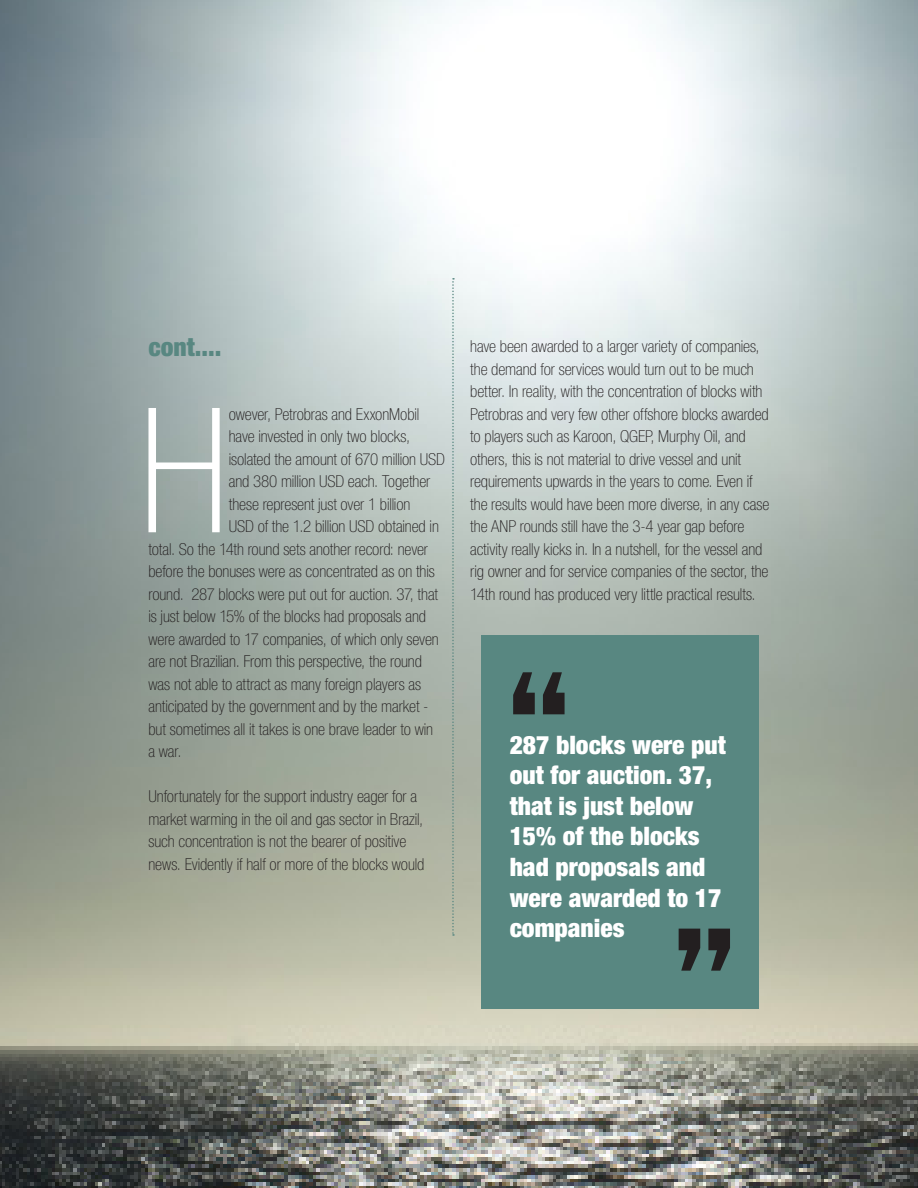
<style>
.page{position:relative;width:918px;height:1188px;background:#fff}
.page>*{position:absolute;margin:0;border:0;box-sizing:border-box;transform-origin:0 0}
.t1{font:204px "Bebas Neue";color:#231f20}
.t2{font:100 condensed 174px "Helvetica Neue LT Std";color:#fff}
.t3{font:900 condensed 25.5px/30.6px "Helvetica Neue LT Std";color:#fff}
.t4{font:900 condensed 25.5px "Helvetica Neue LT Std";color:#588781}
.t5{font:100 condensed 16.5px/22.5px "Helvetica Neue LT Std";letter-spacing:-.005em;color:#231f20}
</style>
<div class="page">
<img style="left:0;top:0;width:918px;height:1188px">
<svg style="left:452px;top:278px;width:2px;height:658px"></svg>
<div style="left:481px;top:635px;width:278px;height:374px;background:#588781"></div>
<p class="t4" style="left:148px;top:331px;width:74px">cont....</p>
<p class="t2" style="left:138px;top:373px;width:95px">H</p>
<p class="t5" style="left:229px;top:403px;width:192px">owever, Petrobras and ExxonMobil</p>
<p class="t5" style="left:229px;top:425px;width:183px">have invested in only two blocks,</p>
<p class="t5" style="left:229px;top:448px;width:218px">isolated the amount of 670 million USD</p>
<p class="t5" style="left:229px;top:470px;width:203px">and 380 million USD each. Together</p>
<p class="t5" style="left:229px;top:493px;width:183px">these represent just over 1 billion</p>
<p class="t5" style="left:229px;top:515px;width:212px">USD of the 1.2 billion USD obtained in</p>
<p class="t5" style="left:148px;top:538px;width:281px">total. So the 14th round sets another record: never</p>
<p class="t5" style="left:148px;top:560px;width:288px">before the bonuses were as concentrated as on this</p>
<p class="t5" style="left:148px;top:583px;width:291px">round. 287 blocks were put out for auction. 37, that</p>
<p class="t5" style="left:148px;top:605px;width:279px">is just below 15% of the blocks had proposals and</p>
<p class="t5" style="left:148px;top:628px;width:292px">were awarded to 17 companies, of which only seven</p>
<p class="t5" style="left:148px;top:650px;width:275px">are not Brazilian. From this perspective, the round</p>
<p class="t5" style="left:148px;top:673px;width:274px">was not able to attract as many foreign players as</p>
<p class="t5" style="left:148px;top:695px;width:282px">anticipated by the government and by the market -</p>
<p class="t5" style="left:148px;top:718px;width:286px">but sometimes all it takes is one brave leader to win</p>
<p class="t5" style="left:148px;top:740px;width:34px">a war.</p>
<p class="t5" style="left:148px;top:785px;width:277px">Unfortunately for the support industry eager for a market warming in the oil and gas sector in Brazil, such concentration is not the bearer of positive news. Evidently if half or more of the blocks would</p>
<p class="t5" style="left:470px;top:335px;width:301px">have been awarded to a larger variety of companies, the demand for services would turn out to be much better. In reality, with the concentration of blocks with Petrobras and very few other offshore blocks awarded to players such as Karoon, QGEP, Murphy Oil, and others, this is not material to drive vessel and unit requirements upwards in the years to come. Even if the results would have been more diverse, in any case the ANP rounds still have the 3-4 year gap before activity really kicks in. In a nutshell, for the vessel and rig owner and for service companies of the sector, the 14th round has produced very little practical results.</p>
<p class="t1" style="left:505px;top:633px;width:69px">“</p>
<p class="t3" style="left:510px;top:729px;width:218px">287 blocks were put out for auction. 37, that is just below<br>15% of the blocks had proposals and were awarded to 17 companies</p>
<p class="t1" style="left:738px;top:1010px;width:69px;rotate:-180deg">“</p>
</div>
